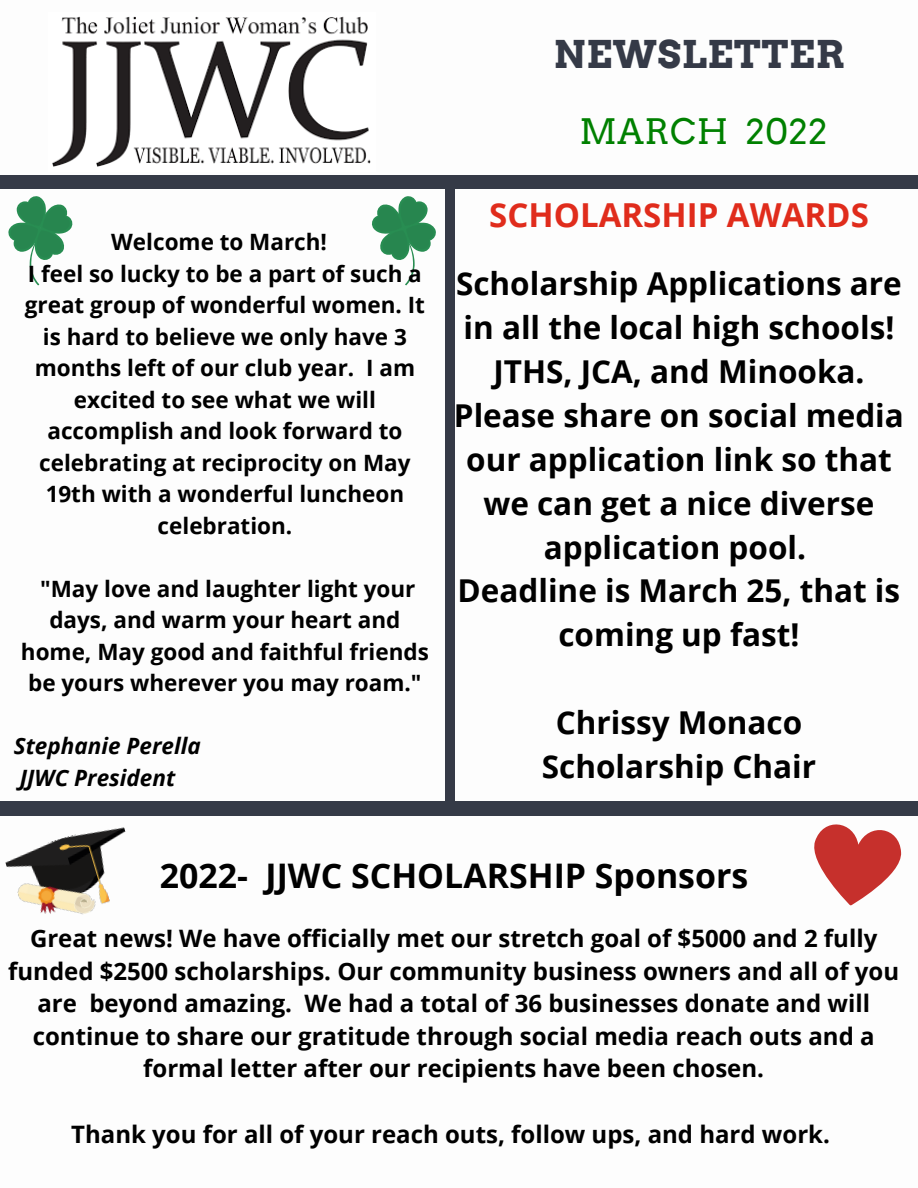
<style>
.page{position:relative;width:918px;height:1188px;background:#fff}
.page>*{position:absolute;margin:0;border:0;box-sizing:border-box;transform-origin:0 0}
.t1{font:700 38.25px "Arvo";letter-spacing:.02em;color:#353a47}
.t2{font:35.1px "Arvo";letter-spacing:.02em;color:#008000}
.t3{font:700 33.9px "Open Sans";color:#000}
.t4{font:700 33px "Open Sans";color:#e02c1c}
.t5{font:700 31.5px/43.8px "Open Sans";color:#000;text-align:center}
.t6{font:700 24px/32.7px "Open Sans";color:#000;text-align:center}
.t7{font:700 22.5px/31.5px "Open Sans";color:#000;text-align:center}
.t8{font:italic 700 22.5px "Open Sans";color:#000}
</style>
<div class="page">
<div style="left:0;top:175px;width:918px;height:14px;background:#353a47"></div>
<img style="left:52px;top:16px;width:319px;height:151px">
<img style="left:5px;top:827px;width:121px;height:88px">
<div style="left:0;top:802px;width:918px;height:13px;background:#353a47"></div>
<div style="left:445px;top:189px;width:9px;height:619px;background:#353a47"></div>
<svg style="left:372px;top:196px;width:64px;height:89px"></svg>
<svg style="left:8px;top:196px;width:65px;height:89px"></svg>
<svg style="left:803px;top:815px;width:106px;height:91px"></svg>
<p class="t1" style="left:554px;top:31px;width:292px">NEWSLETTER</p>
<p class="t2" style="left:579px;top:110px;width:249px">MARCH 2022</p>
<p class="t7" style="left:111px;top:226px;width:217px">Welcome to March!</p>
<p class="t7" style="left:25px;top:257px;width:402px">I feel so lucky to be a part of such a great group of wonderful women. It is hard to believe we only have 3 months left of our club year. I am excited to see what we will accomplish and look forward to celebrating at reciprocity on May<br>19th with a wonderful luncheon celebration.</p>
<p class="t7" style="left:21px;top:572px;width:409px">"May love and laughter light your days, and warm your heart and home, May good and faithful friends be yours wherever you may roam."</p>
<p class="t8" style="left:14px;top:730px;width:188px">Stephanie Perella</p>
<p class="t8" style="left:20px;top:762px;width:157px">JJWC President</p>
<p class="t4" style="left:489px;top:192px;width:381px">SCHOLARSHIP AWARDS</p>
<p class="t5" style="left:454px;top:261px;width:451px">Scholarship Applications are in all the local high schools!<br>JTHS, JCA, and Minooka.<br>Please share on social media our application link so that we can get a nice diverse application pool.</p>
<p class="t5" style="left:458px;top:568px;width:444px">Deadline is March 25, that is coming up fast!</p>
<p class="t5" style="left:556px;top:700px;width:248px">Chrissy Monaco</p>
<p class="t5" style="left:542px;top:744px;width:276px">Scholarship Chair</p>
<p class="t3" style="left:160px;top:852px;width:590px">2022- JJWC SCHOLARSHIP Sponsors</p>
<p class="t6" style="left:8px;top:921px;width:892px">Great news! We have officially met our stretch goal of $5000 and 2 fully funded $2500 scholarships. Our community business owners and all of you are beyond amazing. We had a total of 36 businesses donate and will continue to share our gratitude through social media reach outs and a formal letter after our recipients have been chosen.</p>
<p class="t6" style="left:71px;top:1117px;width:760px">Thank you for all of your reach outs, follow ups, and hard work.</p>
</div>
